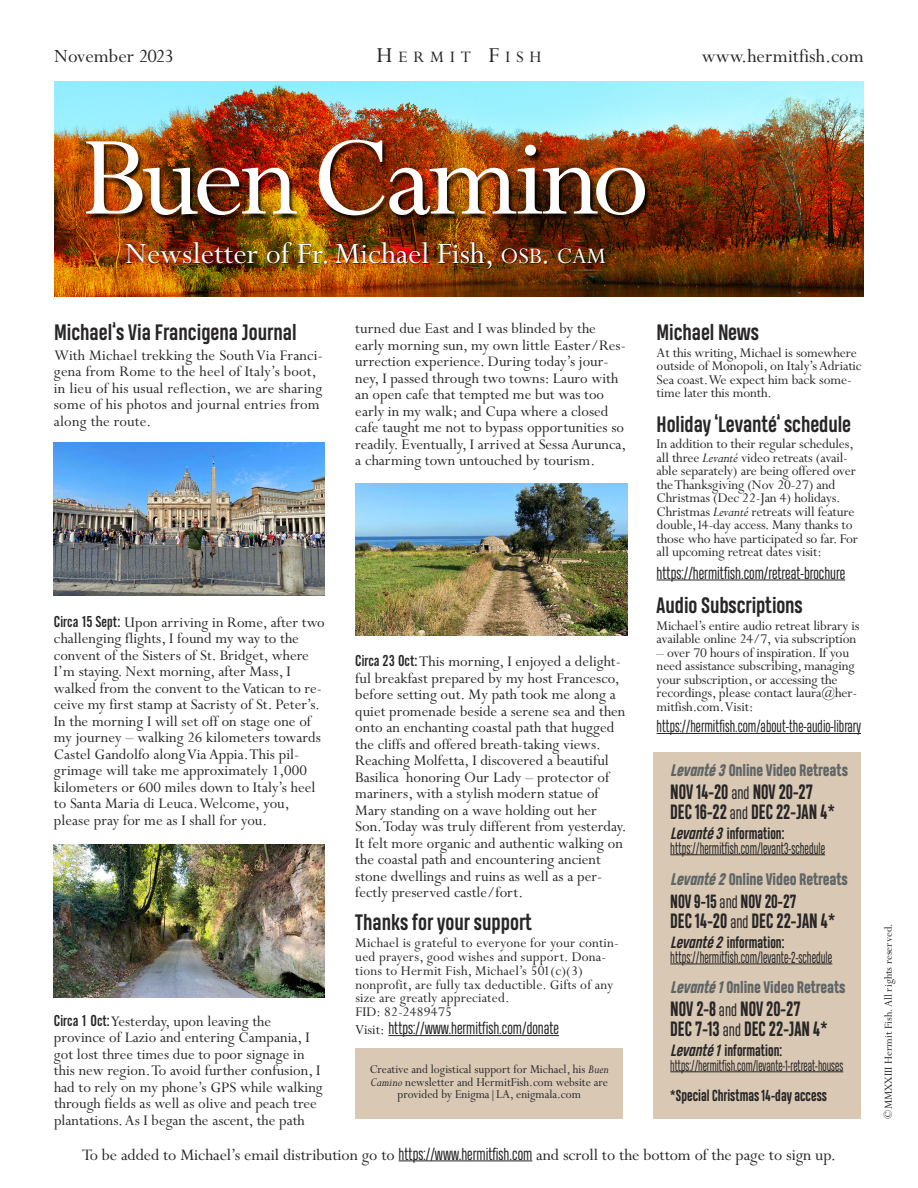
<style>
.page{position:relative;width:918px;height:1188px;background:#fff}
.page>*{position:absolute;margin:0;border:0;box-sizing:border-box;transform-origin:0 0}
.t1{font:126px "Perpetua";letter-spacing:-.025em;color:#fff}
.t2{font:33.15px "Perpetua";color:#fff}
.t3{font:700 21px "Heading Pro";letter-spacing:-.005em;color:#272526}
.t4{font:21px "Perpetua";color:#272526}
.t5{font:700 19.5px/20.1px "Heading Compressed Pro";color:#272526}
.t6{font:18px "Perpetua";letter-spacing:-.005em;color:#272526}
.t7{font:700 18px "Heading Compressed Pro";color:#272526}
.t8{font:18px "Perpetua";letter-spacing:.335em;color:#272526}
.t9{font:16.5px/16.5px "Perpetua";color:#272526}
.t10{font:15.75px "Heading Compressed Pro";color:#272526}
.t11{font:15.75px "Heading Compressed Pro";color:#272526;scale:.93 1}
.t12{font:800 15.3px "Heading Pro";letter-spacing:-.01em;color:#606566}
.t13{font:15px/13.5px "Perpetua";letter-spacing:-.01em;color:#272526}
.t14{font:15px/13.8px "Perpetua";letter-spacing:.01em;color:#272526}
.t15{font:15px/15px "Heading Compressed Pro";color:#272526;scale:.85 1}
.t16{font:700 15px "Heading Compressed Pro";color:#272526}
.t17{font:14.25px "Heading Compressed Pro";color:#272526;scale:.85 1}
.t18{font:13.5px/12.8px "Perpetua";color:#272526;text-align:center;scale:.95 1}
.t19{font:12px "Perpetua";color:#272526}
.s1{font-size:24px}
.s2{font-size:24.9px}
.s3{font-family:"Alternate Got No 2 D"}
.s4{font-family:"Perpetua";font-size:15.3px}
.s5{font-style:italic}
.s6{font-weight:400;font-size:16.5px}
.s7{font-family:"Heading Pro";font-weight:700;font-style:italic}
.s8{font-weight:700}
.s9{font-family:"Heading Pro";font-style:italic}
.s10{font-family:"Heading Compressed Pro";font-size:15.75px}
</style>
<div class="page">
<img style="left:54px;top:81px;width:809px;height:216px">
<img style="left:54px;top:114px;width:655px;height:168px">
<hr style="left:657px;top:580px;width:188px;height:1px;background:#272526">
<hr style="left:657px;top:733px;width:204px;height:1px;background:#272526">
<hr style="left:399px;top:1161px;width:133px;height:1px;background:#272526">
<div style="left:356px;top:1048px;width:267px;height:71px;background:#d8c8b4"></div>
<img style="left:54px;top:233px;width:629px;height:64px">
<img style="left:53px;top:443px;width:272px;height:153px">
<img style="left:53px;top:845px;width:272px;height:152px">
<img style="left:356px;top:483px;width:271px;height:153px">
<hr style="left:388px;top:1035px;width:171px;height:1px;background:#272526">
<div style="left:654px;top:752px;width:207px;height:366px;background:#d8c8b4"></div>
<hr style="left:670px;top:854px;width:155px;height:1px;background:#272526">
<hr style="left:670px;top:964px;width:162px;height:1px;background:#272526">
<hr style="left:670px;top:1071px;width:173px;height:1px;background:#272526">
<p class="t4" style="left:54px;top:43px;width:121px">November 2023</p>
<p class="t8" style="left:376px;top:46px;width:167px"><span class="s1">H</span>ERMIT <span class="s1">F</span>ISH</p>
<p class="t4" style="left:702px;top:43px;width:164px">www.hermitfish.com</p>
<h1 class="t1" style="left:82px;top:96px;width:569px">BuenCamino</h1>
<h2 class="t2" style="left:125px;top:232px;width:482px">Newsletter of Fr.Michael Fish, <span class="s2">OSB</span>. <span class="s2">CAM</span></h2>
<p class="t3" style="left:54px;top:321px;width:244px">Michael’s Via Francigena Journal</p>
<p class="t9" style="left:54px;top:346px;width:270px">With Michael trekking the SouthVia Franci&shy;gena from Rome to the heel of Italy’s boot, in lieu of his usual reflection, we are sharing some of his photos and journal entries from along the route.</p>
<p class="t9" style="left:355px;top:319px;width:273px">turned due East and I was blinded by the early morning sun, my own little Easter/Res&shy;urrection experience. During today’s jour&shy;ney, I passed through two towns: Lauro with an open cafe that tempted me but was too early in my walk; and Cupa where a closed cafe taught me not to bypass opportunities so readily. Eventually, I arrived at Sessa Aurunca, a charming town untouched by tourism.</p>
<p class="t9" style="left:54px;top:613px;width:272px"><span class="s3">Circa 15 Sept:</span> Upon arriving in Rome, after two challenging flights, I found my way to the convent of the Sisters of St. Bridget, where I’m staying. Next morning, after Mass, I walked from the convent to theVatican to re&shy;ceive my first stamp at Sacristy of St. Peter’s.<br>In the morning I will set off on stage one of my journey – walking 26 kilometers towards Castel Gandolfo alongVia Appia.This pil&shy;grimage will take me approximately 1,000 kilometers or 600 miles down to Italy’s heel to Santa Maria di Leuca.Welcome, you, please pray for me as I shall for you.</p>
<p class="t9" style="left:54px;top:1012px;width:270px"><span class="s3">Circa 1 Oct:</span>Yesterday, upon leaving the province of Lazio and entering Campania, I got lost three times due to poor signage in this new region.To avoid further confusion, I had to rely on my phone’s GPS while walking through fields as well as olive and peach tree plantations.As I began the ascent, the path</p>
<p class="t9" style="left:355px;top:652px;width:273px"><span class="s3">Circa 23 Oct:</span>This morning, I enjoyed a delight&shy;ful breakfast prepared by my host Francesco, before setting out. My path took me along a quiet promenade beside a serene sea and then onto an enchanting coastal path that hugged the cliffs and offered breath-taking views.<br>Reaching Molfetta, I discovered a beautiful Basilica honoring Our Lady – protector of mariners, with a stylish modern statue of Mary standing on a wave holding out her Son.Today was truly different from yesterday.<br>It felt more organic and authentic walking on the coastal path and encountering ancient stone dwellings and ruins as well as a per&shy;fectly preserved castle/fort.</p>
<p class="t3" style="left:355px;top:910px;width:178px">Thanks for your support</p>
<p class="t14" style="left:355px;top:935px;width:265px">Michael is grateful to everyone for your contin&shy;ued prayers, good wishes and support. Dona&shy;tions to Hermit Fish, Michael’s 501(c)(3) nonprofit, are fully tax deductible. Gifts of any size are greatly appreciated.<br>FID: 82-2489475</p>
<p class="t10" style="left:355px;top:1020px;width:205px"><span class="s4">Visit:</span> https://www.hermitfish.com/donate</p>
<p class="t18" style="left:370px;top:1062px;width:253px">Creative and logistical support for Michael, his <span class="s5">Buen<br>Camino</span> newsletter and HermitFish.com website are provided by Enigma|LA, enigmala.com</p>
<p class="t3" style="left:657px;top:321px;width:104px">Michael News</p>
<p class="t13" style="left:657px;top:345px;width:206px">At this writing, Michael is somewhere outside of Monopoli, on Italy’sAdriatic Sea coast.We expect him back some&shy;time later this month.</p>
<p class="t3" style="left:657px;top:412px;width:196px">Holiday ‘Levanté’ schedule</p>
<p class="t13" style="left:657px;top:436px;width:203px">In addition to their regular schedules, all three <span class="s5">Levanté</span> video retreats (avail&shy;able separately) are being offered over theThanksgiving (Nov 20-27) and Christmas (Dec 22-Jan 4) holidays.<br>Christmas <span class="s5">Levanté</span> retreats will feature double,14-day access. Many thanks to those who have participated so far. For all upcoming retreat dates visit:</p>
<p class="t10" style="left:657px;top:564px;width:190px">https://hermitfish.com/retreat-brochure</p>
<p class="t3" style="left:657px;top:594px;width:148px">Audio Subscriptions</p>
<p class="t13" style="left:657px;top:618px;width:204px">Michael’s entire audio retreat library is available online 24/7, via subscription</p>
<p class="t13" style="left:657px;top:645px;width:202px">– over 70 hours of inspiration. If you need assistance subscribing, managing your subscription, or accessing the recordings, please contact laura@her&shy;mitfish.com.Visit:</p>
<p class="t11" style="left:657px;top:717px;width:221px">https://hermitfish.com/about-the-audio-library</p>
<p class="t12" style="left:670px;top:762px;width:179px"><span class="s5">Levanté 3</span> Online Video Retreats</p>
<p class="t5" style="left:670px;top:782px;width:166px">NOV14-20 <span class="s6">and</span> NOV20-27<br>DEC16-22 <span class="s6">and</span> DEC22-JAN 4*</p>
<p class="t15" style="left:670px;top:826px;width:184px"><span class="s7">Levanté 3</span> <span class="s8">information: </span>https://hermitfish.com/levant3-schedule</p>
<p class="t12" style="left:670px;top:871px;width:179px"><span class="s5">Levanté 2</span> Online Video Retreats</p>
<p class="t7" style="left:670px;top:891px;width:128px">NOV9-15 <span class="s6">and</span> NOV20-27</p>
<p class="t5" style="left:670px;top:912px;width:166px">DEC14-20 <span class="s6">and</span> DEC22-JAN 4*</p>
<p class="t15" style="left:670px;top:935px;width:192px"><span class="s7">Levanté 2</span> <span class="s8">information: </span>https://hermitfish.com/levante-2-schedule</p>
<p class="t12" style="left:670px;top:979px;width:177px"><span class="s5">Levanté 1</span> Online Video Retreats</p>
<p class="t5" style="left:670px;top:999px;width:159px">NOV2-8 <span class="s6">and</span> NOV20-27<br>DEC7-13 <span class="s6">and</span> DEC22-JAN 4*</p>
<p class="t16" style="left:670px;top:1042px;width:113px"><span class="s9">Levanté 1</span> information:</p>
<p class="t17" style="left:670px;top:1057px;width:205px">https://hermitfish.com/levante-1-retreat-houses</p>
<p class="t16" style="left:670px;top:1087px;width:158px">*SpecialChristmas14-dayaccess</p>
<p class="t6" style="left:82px;top:1143px;width:755px">To be added to Michael’s email distribution go to <span class="s10">https://www.hermitfish.com</span> and scroll to the bottom of the page to sign up.</p>
<p class="t19" style="left:881px;top:1119px;width:197px;rotate:-90deg">©MMXXIII Hermit Fish.All rights reserved.</p>
</div>
